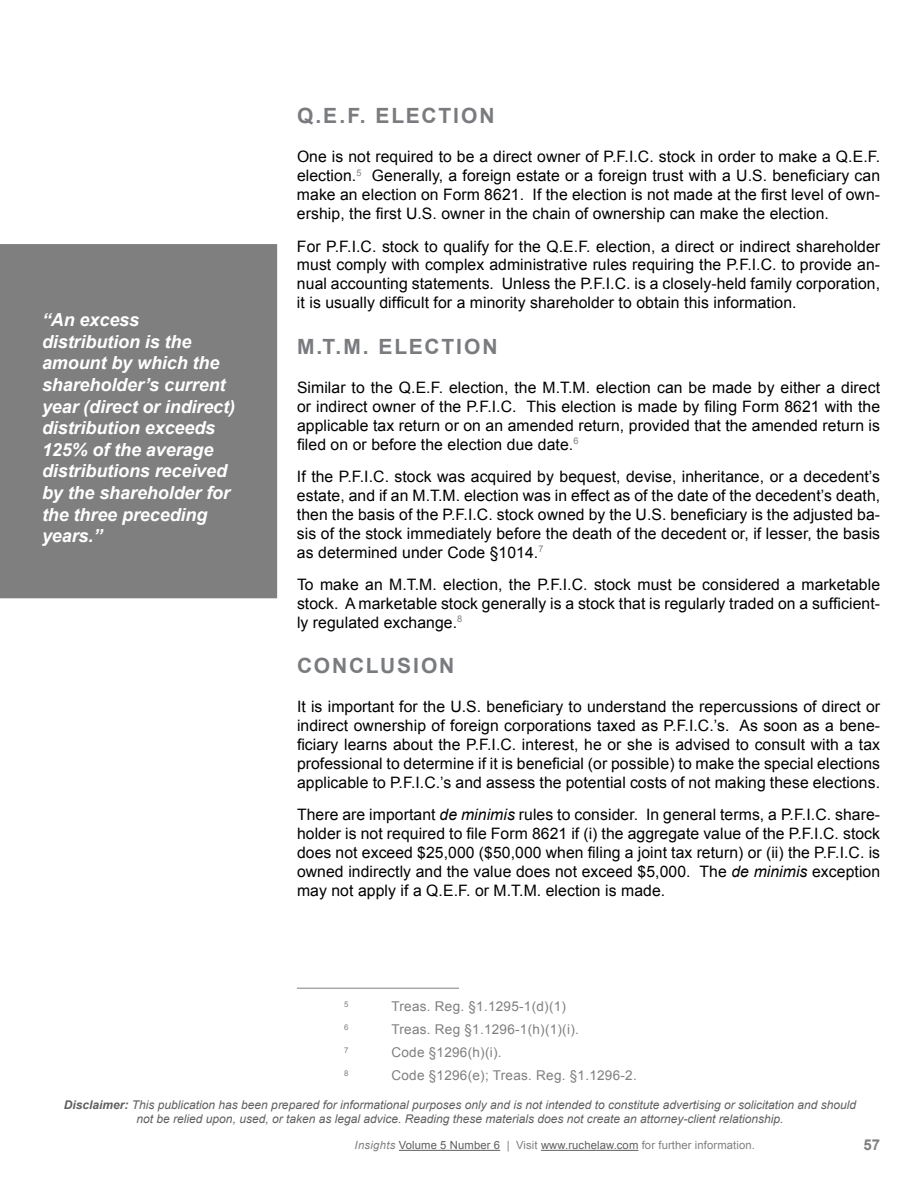
<style>
.page{position:relative;width:918px;height:1188px;background:#fff}
.page>*{position:absolute;margin:0;border:0;box-sizing:border-box;transform-origin:0 0}
.t1{font:700 21px "Arial";letter-spacing:.09em;color:#797b7e}
.t2{font:italic 700 18px/21.6px "Arial";letter-spacing:-.005em;color:#fff}
.t3{font:15.75px/18.9px "Arial";letter-spacing:.005em;color:#000;text-align:justify}
.t4{font:700 15px "Arial";color:#7f7f7f}
.t5{font:13.5px "Arial";letter-spacing:.02em;color:#7f7f7f}
.t6{font:italic 12px/14.4px "Arial";color:#5f5f5f;text-align:center}
.t7{font:11.25px "Arial";letter-spacing:.01em;color:#5f5f5f}
.t8{font:7.8px "Arial";color:#7f7f7f}
.s1{font-style:italic}
.s2{font-weight:700}
.s3{font-style:italic;color:#7f7f7f}
.s4{color:#7f7f7f}
</style>
<div class="page">
<hr style="left:399px;top:1150px;width:101px;height:1px;background:#5f5f5f">
<hr style="left:541px;top:1150px;width:98px;height:1px;background:#5f5f5f">
<hr style="left:297px;top:988px;width:162px;height:1px;background:#7f7f7f">
<div style="left:0;top:244px;width:277px;height:354px;background:#7f7f7f"></div>
<p class="t2" style="left:42px;top:310px;width:195px">“An excess distribution is the amount by which the shareholder’s current year (direct or indirect) distribution exceeds<br>125% of the average distributions received by the shareholder for the three preceding years.”</p>
<h1 class="t1" style="left:297px;top:102px;width:199px">Q.E.F. ELECTION</h1>
<p class="t3" style="left:297px;top:148px;width:585px">One is not required to be a direct owner of P.F.I.C. stock in order to make a Q.E.F. election.<sup>5</sup> Generally, a foreign estate or a foreign trust with a U.S. beneficiary can make an election on Form 8621. If the election is not made at the first level of own&shy;ership, the first U.S. owner in the chain of ownership can make the election.</p>
<p class="t3" style="left:297px;top:237px;width:585px">For P.F.I.C. stock to qualify for the Q.E.F. election, a direct or indirect shareholder must comply with complex administrative rules requiring the P.F.I.C. to provide an&shy;nual accounting statements. Unless the P.F.I.C. is a closely-held family corporation, it is usually difficult for a minority shareholder to obtain this information.</p>
<h1 class="t1" style="left:297px;top:332px;width:202px">M.T.M. ELECTION</h1>
<p class="t3" style="left:297px;top:378px;width:585px">Similar to the Q.E.F. election, the M.T.M. election can be made by either a direct or indirect owner of the P.F.I.C. This election is made by filing Form 8621 with the applicable tax return or on an amended return, provided that the amended return is filed on or before the election due date.<sup>6</sup></p>
<p class="t3" style="left:297px;top:467px;width:585px">If the P.F.I.C. stock was acquired by bequest, devise, inheritance, or a decedent’s estate, and if an M.T.M. election was in effect as of the date of the decedent’s death, then the basis of the P.F.I.C. stock owned by the U.S. beneficiary is the adjusted ba&shy;sis of the stock immediately before the death of the decedent or, if lesser, the basis as determined under Code §1014.<sup>7</sup></p>
<p class="t3" style="left:297px;top:575px;width:585px">To make an M.T.M. election, the P.F.I.C. stock must be considered a marketable stock. A marketable stock generally is a stock that is regularly traded on a sufficient&shy;ly regulated exchange.<sup>8</sup></p>
<h1 class="t1" style="left:297px;top:652px;width:159px">CONCLUSION</h1>
<p class="t3" style="left:297px;top:698px;width:585px">It is important for the U.S. beneficiary to understand the repercussions of direct or indirect ownership of foreign corporations taxed as P.F.I.C.’s. As soon as a bene&shy;ficiary learns about the P.F.I.C. interest, he or she is advised to consult with a tax professional to determine if it is beneficial (or possible) to make the special elections applicable to P.F.I.C.’s and assess the potential costs of not making these elections.</p>
<p class="t3" style="left:297px;top:806px;width:585px">There are important <span class="s1">de minimis</span> rules to consider. In general terms, a P.F.I.C. share&shy;holder is not required to file Form 8621 if (i) the aggregate value of the P.F.I.C. stock does not exceed $25,000 ($50,000 when filing a joint tax return) or (ii) the P.F.I.C. is owned indirectly and the value does not exceed $5,000. The <span class="s1">de minimis</span> exception may not apply if a Q.E.F. or M.T.M. election is made.</p>
<p class="t8" style="left:344px;top:999px;width:6px">5</p>
<p class="t5" style="left:391px;top:998px;width:176px">Treas. Reg. §1.1295-1(d)(1)</p>
<p class="t8" style="left:344px;top:1022px;width:6px">6</p>
<p class="t5" style="left:391px;top:1021px;width:189px">Treas. Reg §1.1296-1(h)(1)(i).</p>
<p class="t8" style="left:344px;top:1045px;width:6px">7</p>
<p class="t5" style="left:391px;top:1043px;width:112px">Code §1296(h)(i).</p>
<p class="t8" style="left:344px;top:1068px;width:6px">8</p>
<p class="t5" style="left:391px;top:1066px;width:247px">Code §1296(e); Treas. Reg. §1.1296-2.</p>
<p class="t6" style="left:64px;top:1098px;width:794px"><span class="s2">Disclaimer:</span> This publication has been prepared for informational purposes only and is not intended to constitute advertising or solicitation and should not be relied upon, used, or taken as legal advice. Reading these materials does not create an attorney-client relationship.</p>
<p class="t7" style="left:355px;top:1138px;width:402px"><span class="s3">Insights</span> Volume 5 Number 6 <span class="s4">| Visit</span> www.ruchelaw.com <span class="s4">for further information.</span></p>
<p class="t4" style="left:863px;top:1135px;width:18px">57</p>
</div>
